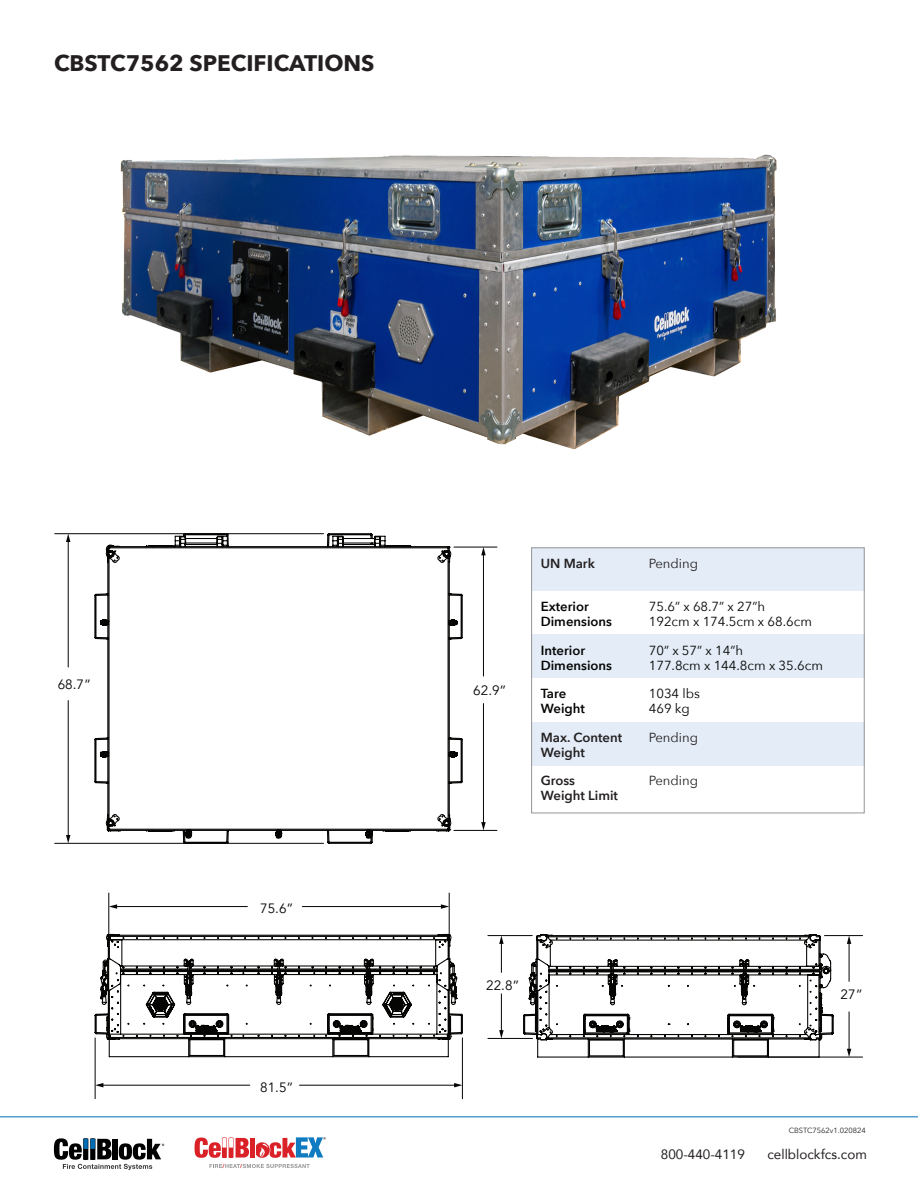
<style>
.page{position:relative;width:918px;height:1188px;background:#fff}
.page>*{position:absolute;margin:0;border:0;box-sizing:border-box;transform-origin:0 0}
.t1{font:700 22.5px "Avenir Next";color:#231f20}
.t2{font:13.5px "Avenir";color:#231f20}
.t3{font:13.5px "Avenir";color:#050504}
.t4{font:13.2px "Avenir Next";color:#040503}
.t5{font:600 13.2px "Avenir Next";color:#040503}
.t6{font:600 13.2px "Avenir Next";color:#231f20}
.t7{font:13.2px "Avenir Next";color:#231f20}
.t8{font:7.5px "Avenir Next";color:#231f20}
.t9{font:700 5.55px "Helvetica Neue";color:#da2128}
.t10{font:500 5.25px "Avenir Next";color:#231f20}
</style>
<div class="page">
<svg style="left:54px;top:1138px;width:110px;height:32px"></svg>
<svg style="left:254px;top:1142px;width:16px;height:16px"></svg>
<svg style="left:209px;top:1164px;width:101px;height:4px"></svg>
<div style="left:251px;top:1138px;width:5px;height:20px;background:#fff"></div>
<svg style="left:195px;top:1137px;width:54px;height:21px"></svg>
<svg style="left:259px;top:1137px;width:64px;height:21px"></svg>
<div style="left:250px;top:1138px;width:5px;height:20px;background:#da2128"></div>
<hr style="left:0;top:1116px;width:918px;height:1px;background:#006db6">
<img style="left:120px;top:154px;width:657px;height:296px">
<hr style="left:68px;top:540px;width:1px;height:127px;background:#050504">
<svg style="left:66px;top:534px;width:4px;height:8px"></svg>
<hr style="left:68px;top:701px;width:1px;height:136px;background:#050504">
<svg style="left:66px;top:835px;width:4px;height:8px"></svg>
<hr style="left:55px;top:533px;width:269px;height:1px;background:#050504">
<hr style="left:55px;top:843px;width:269px;height:1px;background:#050504">
<hr style="left:483px;top:704px;width:1px;height:120px;background:#050504">
<svg style="left:481px;top:822px;width:5px;height:8px"></svg>
<hr style="left:454px;top:830px;width:43px;height:1px;background:#050504">
<hr style="left:454px;top:547px;width:43px;height:1px;background:#050504">
<svg style="left:94px;top:533px;width:370px;height:311px"></svg>
<hr style="left:299px;top:1085px;width:157px;height:1px;background:#050504">
<svg style="left:454px;top:1083px;width:8px;height:4px"></svg>
<hr style="left:102px;top:1085px;width:148px;height:1px;background:#050504">
<svg style="left:96px;top:1083px;width:7px;height:4px"></svg>
<hr style="left:462px;top:1038px;width:1px;height:61px;background:#050504">
<hr style="left:95px;top:1038px;width:1px;height:61px;background:#050504">
<hr style="left:302px;top:906px;width:140px;height:1px;background:#050504">
<svg style="left:441px;top:904px;width:8px;height:5px"></svg>
<hr style="left:116px;top:906px;width:131px;height:1px;background:#050504">
<svg style="left:109px;top:904px;width:8px;height:5px"></svg>
<hr style="left:449px;top:893px;width:1px;height:49px;background:#050504">
<hr style="left:108px;top:893px;width:1px;height:41px;background:#050504">
<svg style="left:94px;top:932px;width:369px;height:126px"></svg>
<hr style="left:501px;top:994px;width:1px;height:38px;background:#050504">
<svg style="left:499px;top:1030px;width:5px;height:8px"></svg>
<hr style="left:501px;top:942px;width:1px;height:30px;background:#050504">
<svg style="left:499px;top:936px;width:5px;height:8px"></svg>
<hr style="left:488px;top:1038px;width:45px;height:1px;background:#050504">
<hr style="left:488px;top:935px;width:44px;height:1px;background:#050504">
<hr style="left:849px;top:1012px;width:1px;height:38px;background:#050504">
<svg style="left:847px;top:1049px;width:4px;height:8px"></svg>
<hr style="left:849px;top:942px;width:1px;height:39px;background:#050504">
<svg style="left:847px;top:936px;width:4px;height:8px"></svg>
<hr style="left:738px;top:1057px;width:125px;height:1px;background:#050504">
<hr style="left:824px;top:935px;width:39px;height:1px;background:#050504">
<svg style="left:522px;top:934px;width:312px;height:124px"></svg>
<hr style="left:483px;top:554px;width:1px;height:122px;background:#050504">
<svg style="left:481px;top:547px;width:5px;height:8px"></svg>
<div style="left:531px;top:547px;width:333px;height:44px;background:#e3ecf7"></div>
<div style="left:531px;top:723px;width:333px;height:43px;background:#e3ecf7"></div>
<div style="left:531px;top:634px;width:333px;height:43px;background:#e3ecf7"></div>
<div style="left:531px;top:547px;width:334px;height:266px;border:1px solid #949699"></div>
<p class="t1" style="left:54px;top:43px;width:322px">CBSTC7562 SPECIFICATIONS</p>
<p class="t3" style="left:58px;top:676px;width:35px">68.7”</p>
<p class="t3" style="left:260px;top:901px;width:35px">75.6”</p>
<p class="t3" style="left:260px;top:1079px;width:35px">81.5”</p>
<p class="t9" style="left:223px;top:1162px;width:4px">/</p>
<p class="t9" style="left:240px;top:1162px;width:4px">/</p>
<p class="t10" style="left:323px;top:1135px;width:5px">®</p>
<p class="t3" style="left:473px;top:683px;width:35px">62.9”</p>
<p class="t6" style="left:541px;top:552px;width:56px">UN Mark</p>
<p class="t7" style="left:649px;top:552px;width:51px">Pending</p>
<p class="t5" style="left:541px;top:595px;width:50px">Exterior</p>
<p class="t4" style="left:649px;top:595px;width:118px">75.6” x 68.7” x 27”h</p>
<p class="t5" style="left:541px;top:610px;width:73px">Dimensions</p>
<p class="t4" style="left:649px;top:610px;width:165px">192cm x 174.5cm x 68.6cm</p>
<p class="t5" style="left:541px;top:639px;width:46px">Interior</p>
<p class="t4" style="left:649px;top:639px;width:96px">70” x 57” x 14”h</p>
<p class="t5" style="left:541px;top:654px;width:73px">Dimensions</p>
<p class="t4" style="left:649px;top:654px;width:176px">177.8cm x 144.8cm x 35.6cm</p>
<p class="t5" style="left:541px;top:682px;width:27px">Tare</p>
<p class="t4" style="left:649px;top:682px;width:53px">1034 lbs</p>
<p class="t5" style="left:541px;top:697px;width:46px">Weight</p>
<p class="t4" style="left:649px;top:697px;width:43px">469 kg</p>
<p class="t6" style="left:541px;top:726px;width:83px">Max. Content</p>
<p class="t7" style="left:649px;top:726px;width:51px">Pending</p>
<p class="t6" style="left:541px;top:741px;width:46px">Weight</p>
<p class="t6" style="left:541px;top:769px;width:36px">Gross</p>
<p class="t7" style="left:649px;top:769px;width:51px">Pending</p>
<p class="t6" style="left:541px;top:784px;width:79px">Weight Limit</p>
<p class="t3" style="left:486px;top:977px;width:35px">22.8”</p>
<p class="t3" style="left:841px;top:986px;width:24px">27”</p>
<p class="t8" style="left:789px;top:1124px;width:79px">CBSTC7562v1.020824</p>
<p class="t2" style="left:661px;top:1144px;width:86px">800-440-4119</p>
<p class="t2" style="left:767px;top:1144px;width:101px">cellblockfcs.com</p>
</div>
